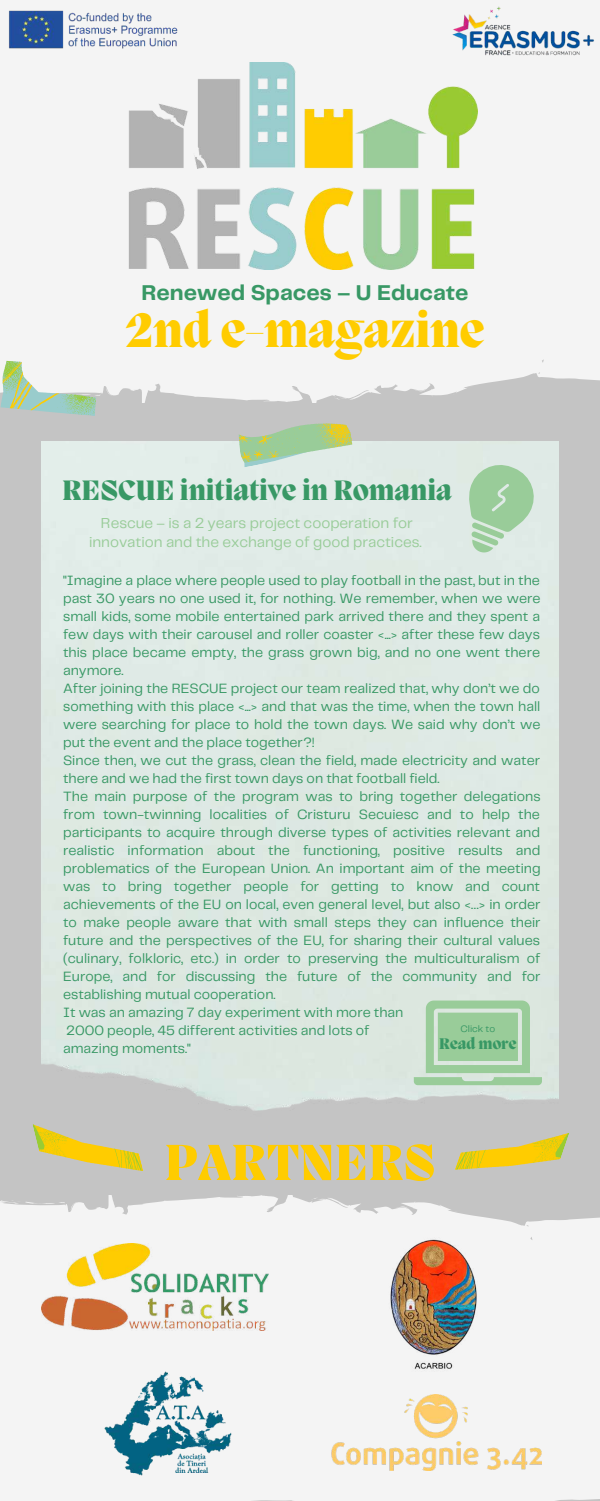
<style>
.page{position:relative;width:600px;height:1501px;background:#fff}
.page>*{position:absolute;margin:0;border:0;box-sizing:border-box;transform-origin:0 0}
.t1{font:800 52px "Migra";color:#fc0}
.t2{font:800 49.4px "Migra";color:#fc0}
.t3{font:800 28.8px "Migra";color:#389865}
.t4{font:700 22.2px "Telegraf";color:#389865}
.t5{font:800 15.8px "Migra";color:#389865}
.t6{font:15px/19.5px "Telegraf";color:#9c9;text-align:center}
.t7{font:14px/18px "Telegraf";color:#389865}
.t8{font:9.7px "Telegraf";color:#389865}
</style>
<div class="page">
<div style="left:0;top:0;width:600px;height:1500px;background:#c4c4c4"></div>
<div style="left:0;top:0;width:600px;height:102px;background:#f4f4f4"></div>
<div style="left:0;top:102px;width:600px;height:300px;background:#f4f4f4"></div>
<svg style="left:0;top:360px;width:98px;height:56px;background:#cbddc9"></svg>
<div style="left:0;top:1195px;width:600px;height:305px;background:#f4f4f4"></div>
<div style="left:42px;top:441px;width:516px;height:670px;background:#dee9e3"></div>
<img style="left:122px;top:63px;width:356px;height:206px">
<img style="left:0;top:4px;width:247px;height:51px">
<svg style="left:237px;top:423px;width:116px;height:44px;background:#bbd3aa"></svg>
<svg style="left:33px;top:1101px;width:110px;height:70px"></svg>
<img style="left:389px;top:1236px;width:89px;height:138px">
<img style="left:98px;top:1359px;width:145px;height:123px">
<img style="left:331px;top:1394px;width:211px;height:75px">
<img style="left:42px;top:1242px;width:227px;height:88px">
<svg style="left:455px;top:1101px;width:114px;height:99px"></svg>
<svg style="left:448px;top:455px;width:97px;height:109px;background:#c6dfcb"></svg>
<svg style="left:414px;top:1000px;width:128px;height:84px;background:#afd4b0"></svg>
<img style="left:451px;top:1px;width:144px;height:64px">
<h3 class="t4" style="left:142px;top:283px;width:329px">Renewed Spaces – U Educate</h3>
<h2 class="t2" style="left:126px;top:307px;width:360px">2nd e-magazine</h2>
<h3 class="t3" style="left:62px;top:476px;width:391px">RESCUE initiative in Romania</h3>
<p class="t6" style="left:89px;top:513px;width:334px">Rescue – is a 2 years project cooperation for innovation and the exchange of good practices.</p>
<p class="t7" style="left:63px;top:572px;width:479px">"Imagine a place where people used to play football in the past, but in the past 30 years no one used it, for nothing. We remember, when we were small kids, some mobile entertained park arrived there and they spent a few days with their carousel and roller coaster &lt;...&gt; after these few days this place became empty, the grass grown big, and no one went there anymore.<br>After joining the RESCUE project our team realized that, why don’t we do something with this place &lt;...&gt; and that was the time, when the town hall were searching for place to hold the town days. We said why don’t we put the event and the place together?!<br>Since then, we cut the grass, clean the field, made electricity and water there and we had the first town days on that football field.<br>The main purpose of the program was to bring together delegations from town-twinning localities of Cristuru Secuiesc and to help the participants to acquire through diverse types of activities relevant and realistic information about the functioning, positive results and problematics of the European Union. An important aim of the meeting was to bring together people for getting to know and count achievements of the EU on local, even general level, but also &lt;…&gt; in order to make people aware that with small steps they can influence their future and the perspectives of the EU, for sharing their cultural values (culinary, folkloric, etc.) in order to preserving the multiculturalism of Europe, and for discussing the future of the community and for establishing mutual cooperation.<br>It was an amazing 7 day experiment with more than<br>2000 people, 45 different activities and lots of<br>amazing moments."</p>
<p class="t8" style="left:461px;top:1024px;width:36px">Click to</p>
<p class="t5" style="left:439px;top:1035px;width:79px">Read more</p>
<h1 class="t1" style="left:164px;top:1137px;width:273px">PARTNERS</h1>
</div>
